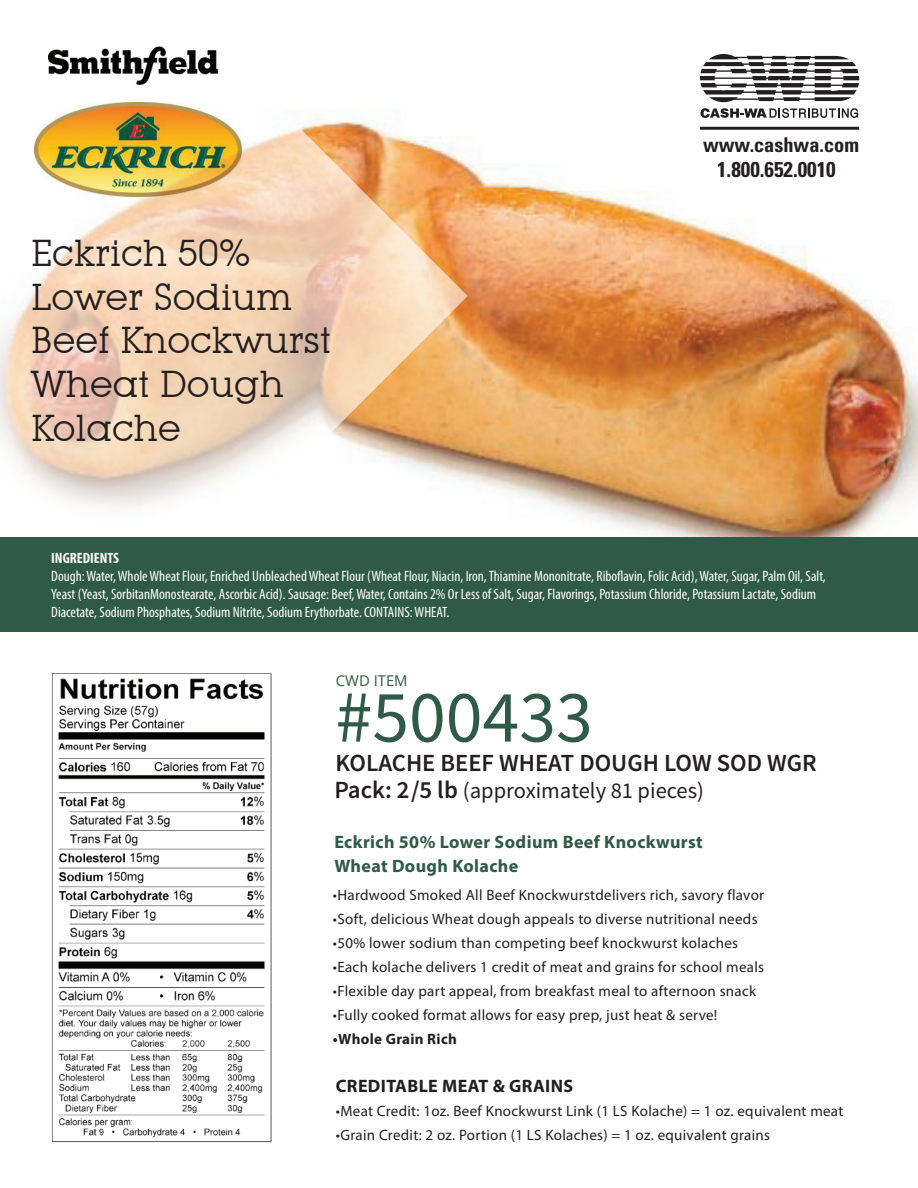
<style>
.page{position:relative;width:918px;height:1188px;background:#fff}
.page>*{position:absolute;margin:0;border:0;box-sizing:border-box;transform-origin:0 0}
.t1{font:73.95px "Source Sans Pro";color:#2f5a47}
.t2{font:36.45px/43.8px "Lubalin Graph IT Cby BT";color:#231f20}
.t3{font:600 24.6px "Source Sans Pro";color:#231f20}
.t4{font:22.5px "Source Sans Pro";color:#231f20}
.t5{font:700 condensed 21.3px "Univers LT Std";color:#231f20}
.t6{font:700 condensed 20.25px "Univers LT Std";color:#231f20}
.t7{font:700 18px/24px "Myriad Pro";letter-spacing:.02em;color:#2f5a47}
.t8{font:700 18px "Myriad Pro";letter-spacing:.02em;color:#231f20}
.t9{font:15px "Myriad Pro";letter-spacing:.02em;color:#231f20}
.t10{font:condensed 15px/18px "Myriad Pro";color:#fff}
.t11{font:700 15px "Myriad Pro";letter-spacing:.02em;color:#231f20}
.t12{font:700 condensed 15px "Myriad Pro";color:#fff}
.t13{font:14.85px "Open Sans";color:#2f5a47}
.s1{font-weight:600;font-size:24.6px}
</style>
<div class="page">
<img style="left:468px;top:102px;width:450px;height:435px">
<svg style="left:0;top:53px;width:468px;height:454px"></svg>
<img style="left:35px;top:102px;width:206px;height:95px">
<div style="left:0;top:537px;width:918px;height:95px;background:#2f5a47"></div>
<img style="left:52px;top:673px;width:220px;height:470px">
<svg style="left:700px;top:54px;width:159px;height:48px"></svg>
<svg style="left:700px;top:108px;width:158px;height:10px"></svg>
<hr style="left:700px;top:127px;width:159px;height:3px;background:#231f20">
<img style="left:49px;top:46px;width:179px;height:48px">
<h2 class="t2" style="left:31px;top:231px;width:302px">Eckrich 50%<br>Lower Sodium<br>Beef Knockwurst<br>Wheat Dough<br>Kolache</h2>
<h3 class="t6" style="left:703px;top:132px;width:158px">www.cashwa.com</h3>
<h3 class="t5" style="left:717px;top:157px;width:120px">1.800.652.0010</h3>
<p class="t12" style="left:51px;top:549px;width:69px">INGREDIENTS</p>
<p class="t10" style="left:51px;top:567px;width:776px">Dough: Water, Whole Wheat Flour, Enriched Unbleached Wheat Flour (Wheat Flour, Niacin, Iron, Thiamine Mononitrate, Riboflavin, Folic Acid), Water, Sugar, Palm Oil, Salt,<br>Yeast (Yeast, SorbitanMonostearate, Ascorbic Acid). Sausage: Beef, Water, Contains 2% Or Less of Salt, Sugar, Flavorings, Potassium Chloride, Potassium Lactate, Sodium<br>Diacetate, Sodium Phosphates, Sodium Nitrite, Sodium Erythorbate. CONTAINS: WHEAT.</p>
<p class="t13" style="left:336px;top:671px;width:73px">CWD ITEM</p>
<h1 class="t1" style="left:336px;top:671px;width:259px">#500433</h1>
<h3 class="t3" style="left:336px;top:747px;width:483px">KOLACHE BEEF WHEAT DOUGH LOW SOD WGR</h3>
<h3 class="t4" style="left:334px;top:777px;width:371px"><span class="s1">Pack: 2/5 lb</span> (approximately 81 pieces)</h3>
<p class="t7" style="left:334px;top:830px;width:370px">Eckrich 50% Lower Sodium Beef Knockwurst<br>Wheat Dough Kolache</p>
<p class="t9" style="left:333px;top:886px;width:433px">•Hardwood Smoked All Beef Knockwurstdelivers rich, savory flavor</p>
<p class="t9" style="left:333px;top:910px;width:426px">•Soft, delicious Wheat dough appeals to diverse nutritional needs</p>
<p class="t9" style="left:333px;top:934px;width:407px">•50% lower sodium than competing beef knockwurst kolaches</p>
<p class="t9" style="left:333px;top:958px;width:433px">•Each kolache delivers 1 credit of meat and grains for school meals</p>
<p class="t9" style="left:333px;top:982px;width:425px">•Flexible day part appeal, from breakfast meal to afternoon snack</p>
<p class="t9" style="left:333px;top:1006px;width:386px">•Fully cooked format allows for easy prep, just heat &amp; serve!</p>
<p class="t11" style="left:333px;top:1029px;width:125px">•Whole Grain Rich</p>
<p class="t8" style="left:336px;top:1074px;width:239px">CREDITABLE MEAT &amp; GRAINS</p>
<p class="t9" style="left:336px;top:1102px;width:509px">•Meat Credit: 1oz. Beef Knockwurst Link (1 LS Kolache) = 1 oz. equivalent meat</p>
<p class="t9" style="left:336px;top:1126px;width:436px">•Grain Credit: 2 oz. Portion (1 LS Kolaches) = 1 oz. equivalent grains</p>
</div>
